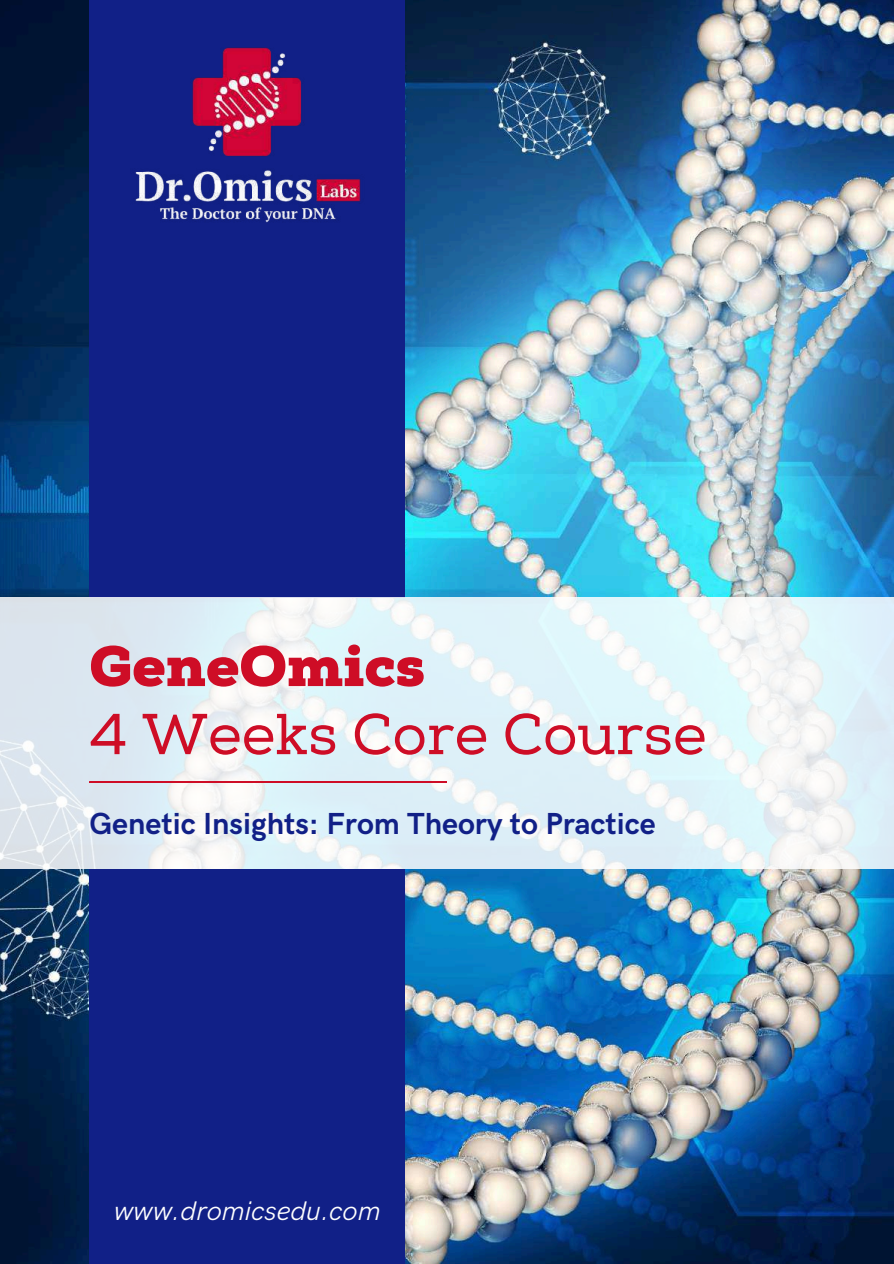
<style>
.page{position:relative;width:894px;height:1264px;background:#fff}
.page>*{position:absolute;margin:0;border:0;box-sizing:border-box;transform-origin:0 0}
.t1{font:57.6px "Nexa Slab";color:#ce0d26}
.t2{font:900 57.15px "Nexa Slab";color:#ce0d26}
.t3{font:700 30.45px "HK Grotesk Pro";color:#112087}
.t4{font:italic 27px "HK Grotesk Pro";color:#fff}
</style>
<div class="page">
<img style="left:0;top:0;width:893px;height:1263px">
<div style="left:89px;top:0;width:316px;height:597px;background:#112087"></div>
<div style="left:89px;top:868px;width:316px;height:395px;background:#112087"></div>
<img style="left:58px;top:0;width:378px;height:324px">
<svg style="left:0;top:598px;width:893px;height:270px;fill:#ddf2f8"></svg>
<svg style="left:90px;top:781px;width:357px;height:2px"></svg>
<h2 class="t2" style="left:89px;top:632px;width:337px">GeneOmics</h2>
<h1 class="t1" style="left:89px;top:700px;width:618px">4 Weeks Core Course</h1>
<p class="t3" style="left:89px;top:807px;width:567px">Genetic Insights: From Theory to Practice</p>
<p class="t4" style="left:114px;top:1195px;width:268px">www.dromicsedu.com</p>
</div>
